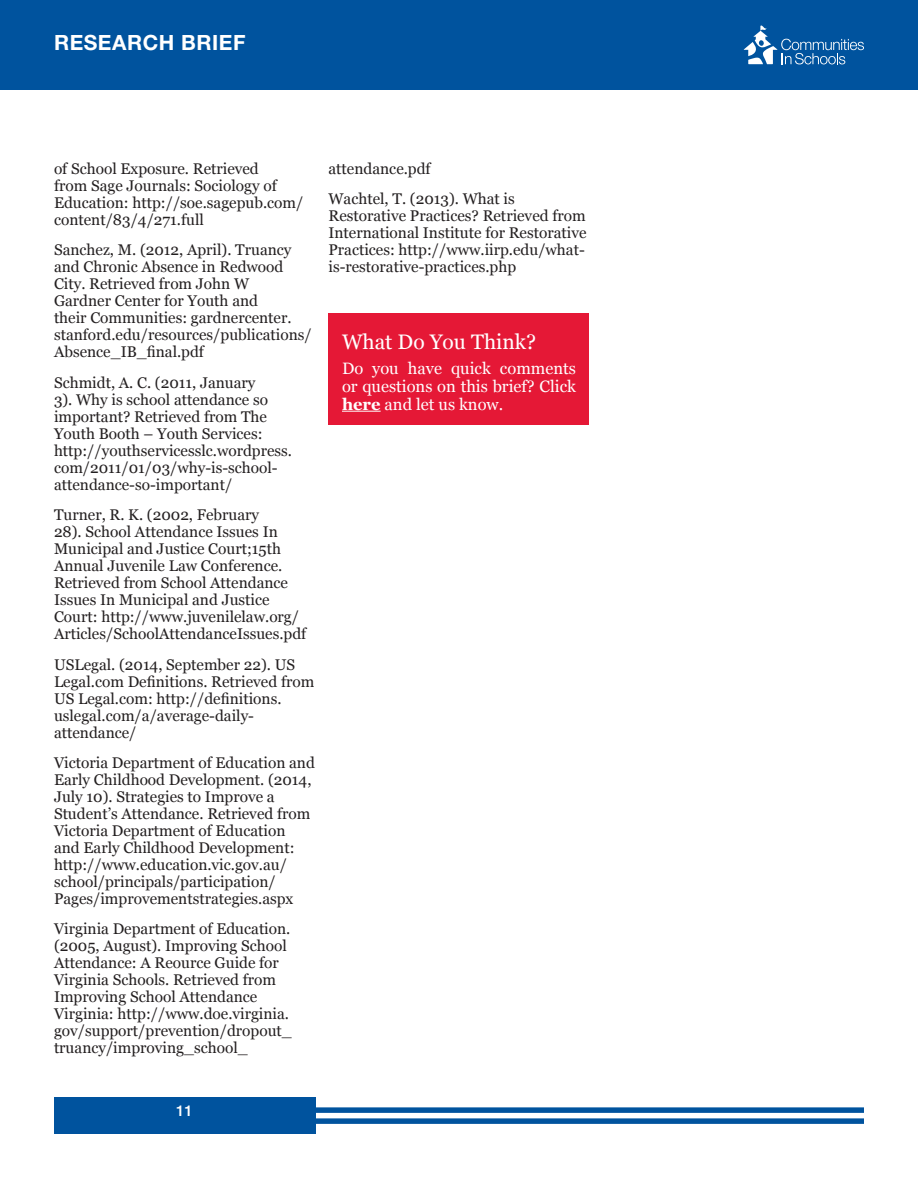
<style>
.page{position:relative;width:918px;height:1188px;background:#fff}
.page>*{position:absolute;margin:0;border:0;box-sizing:border-box;transform-origin:0 0}
.Callout_Box_Title{font:21px "Georgia";color:#fff}
.Sub_Head{font:700 21px "Helvetica Neue LT Std";letter-spacing:.025em;color:#fff}
.Callout_Box_Title-2{font:16.5px/18px "Georgia";color:#fff;text-align:justify}
.t1{font:15.45px/17px "Georgia";color:#231f20}
.Sub_Head-2{font:500 15px "Helvetica Neue LT Std";color:#fff}
.s1{font-weight:700}
</style>
<div class="page">
<div style="left:0;top:0;width:918px;height:90px;background:#00539e"></div>
<svg style="left:744px;top:26px;width:120px;height:38px"></svg>
<div style="left:315px;top:1118px;width:549px;height:6px;background:#00539e"></div>
<div style="left:315px;top:1107px;width:549px;height:6px;background:#00539e"></div>
<div style="left:54px;top:1097px;width:261px;height:37px;background:#00539e"></div>
<div style="left:328px;top:313px;width:262px;height:112px;background:#e51836"></div>
<hr style="left:342px;top:411px;width:39px;height:1px;background:#fff">
<p class="Sub_Head" style="left:54px;top:29px;width:193px">RESEARCH BRIEF</p>
<p class="t1" style="left:54px;top:160px;width:251px">of School Exposure. Retrieved<br>from Sage Journals: Sociology of<br>Education: http://soe.sagepub.com/ content/83/4/271.full</p>
<p class="t1" style="left:54px;top:242px;width:259px">Sanchez, M. (2012, April). Truancy and Chronic Absence in Redwood<br>City. Retrieved from John W<br>Gardner Center for Youth and<br>their Communities: gardnercenter. stanford.edu/resources/publications/<br>Absence_IB_final.pdf</p>
<p class="t1" style="left:54px;top:374px;width:240px">Schmidt, A. C. (2011, January<br>3). Why is school attendance so important? Retrieved from The<br>Youth Booth – Youth Services: http://youthservicesslc.wordpress. com/2011/01/03/why-is-school&shy;attendance-so-important/</p>
<p class="t1" style="left:54px;top:507px;width:254px">Turner, R. K. (2002, February<br>28). School Attendance Issues In Municipal and Justice Court;15th Annual Juvenile Law Conference.<br>Retrieved from School Attendance Issues In Municipal and Justice Court: http://www.juvenilelaw.org/ Articles/SchoolAttendanceIssues.pdf</p>
<p class="t1" style="left:54px;top:656px;width:262px">USLegal. (2014, September 22). US<br>Legal.com Definitions. Retrieved from<br>US Legal.com: http://definitions. uslegal.com/a/average-daily&shy;attendance/</p>
<p class="t1" style="left:54px;top:755px;width:262px">Victoria Department of Education and Early Childhood Development. (2014, July 10). Strategies to Improve a Student’s Attendance. Retrieved from Victoria Department of Education and Early Childhood Development: http://www.education.vic.gov.au/ school/principals/participation/ Pages/improvementstrategies.aspx</p>
<p class="t1" style="left:54px;top:921px;width:239px">Virginia Department of Education. (2005, August). Improving School Attendance: A Reource Guide for Virginia Schools. Retrieved from Improving School Attendance Virginia: http://www.doe.virginia. gov/support/prevention/dropout_ truancy/improving_school_</p>
<p class="t1" style="left:328px;top:160px;width:104px">attendance.pdf</p>
<p class="t1" style="left:328px;top:191px;width:260px">Wachtel, T. (2013). What is Restorative Practices? Retrieved from International Institute for Restorative Practices: http://www.iirp.edu/what&shy;is-restorative-practices.php</p>
<p class="Callout_Box_Title" style="left:342px;top:329px;width:196px">What Do You Think?</p>
<p class="Callout_Box_Title-2" style="left:342px;top:359px;width:236px">Do you have quick comments or questions on this brief? Click <span class="s1">here</span> and let us know.</p>
<p class="Sub_Head-2" style="left:176px;top:1101px;width:18px">11</p>
</div>
